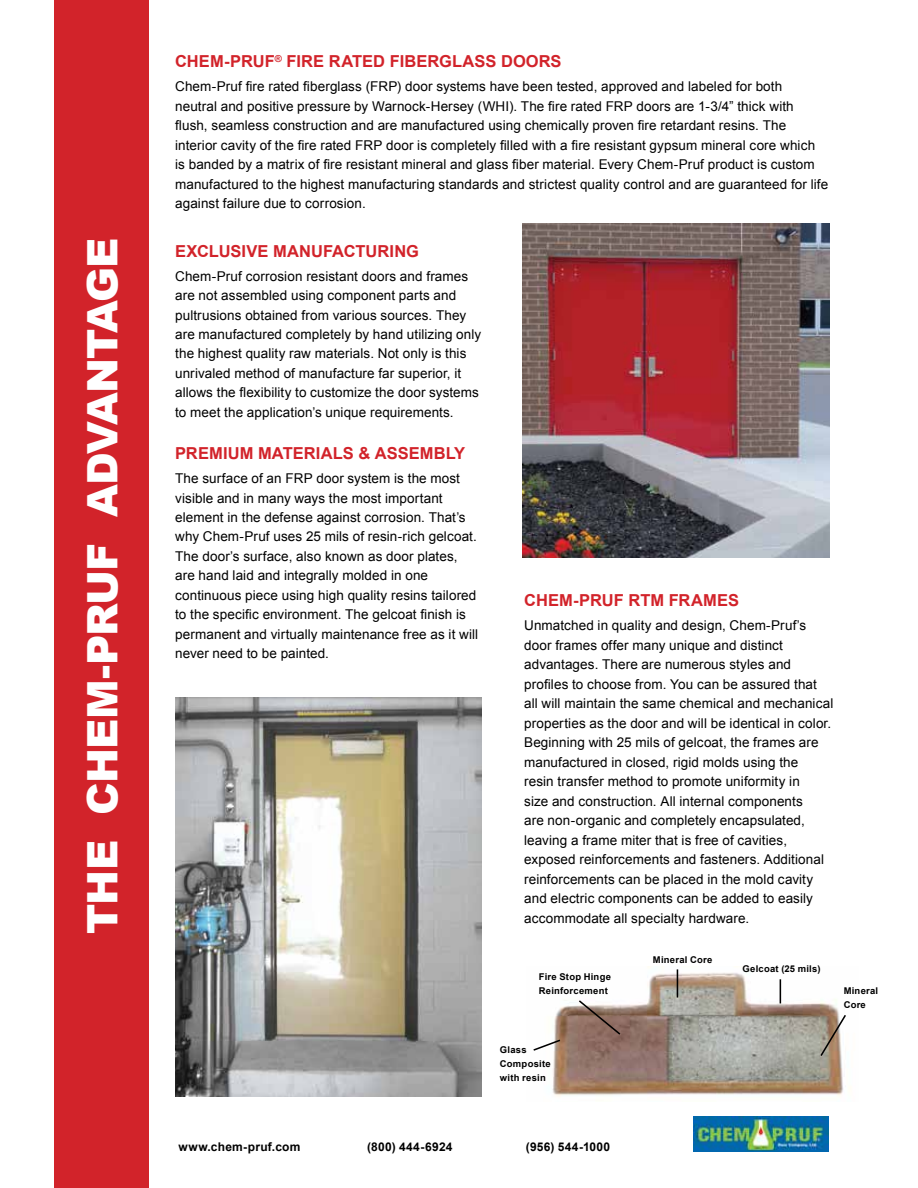
<style>
.page{position:relative;width:918px;height:1188px;background:#fff}
.page>*{position:absolute;margin:0;border:0;box-sizing:border-box;transform-origin:0 0}
.t1{font:900 42px "Arial";letter-spacing:-.025em;color:#fff}
.t2{font:700 16.5px "Arial";color:#d2232a}
.t3{font:13.5px/19.5px "Arial";letter-spacing:.005em;color:#000}
.t4{font:700 12px "Arial";letter-spacing:.025em;color:#000}
.t5{font:700 9.3px/14px "Arial";letter-spacing:.025em;color:#000}
</style>
<div class="page">
<div style="left:54px;top:0;width:95px;height:1188px;background:#d2232a"></div>
<img style="left:693px;top:1116px;width:136px;height:35px">
<img style="left:523px;top:224px;width:307px;height:334px">
<img style="left:175px;top:698px;width:307px;height:398px">
<img style="left:552px;top:966px;width:298px;height:131px">
<svg style="left:533px;top:1038px;width:29px;height:14px"></svg>
<svg style="left:577px;top:999px;width:45px;height:37px"></svg>
<svg style="left:819px;top:1013px;width:28px;height:45px"></svg>
<svg style="left:677px;top:969px;width:1px;height:29px"></svg>
<svg style="left:780px;top:979px;width:1px;height:24px"></svg>
<h1 class="t1" style="left:72px;top:934px;width:697px;rotate:-90deg">THE CHEM-PRUF ADVANTAGE</h1>
<p class="t2" style="left:175px;top:50px;width:388px">CHEM-PRUF<sup>®</sup> FIRE RATED FIBERGLASS DOORS</p>
<p class="t3" style="left:175px;top:77px;width:655px">Chem-Pruf fire rated fiberglass (FRP) door systems have been tested, approved and labeled for both<br>neutral and positive pressure by Warnock-Hersey (WHI). The fire rated FRP doors are 1-3/4” thick with flush, seamless construction and are manufactured using chemically proven fire retardant resins. The interior cavity of the fire rated FRP door is completely filled with a fire resistant gypsum mineral core which is banded by a matrix of fire resistant mineral and glass fiber material. Every Chem-Pruf product is custom manufactured to the highest manufacturing standards and strictest quality control and are guaranteed for life against failure due to corrosion.</p>
<p class="t2" style="left:175px;top:240px;width:245px">EXCLUSIVE MANUFACTURING</p>
<p class="t3" style="left:175px;top:266px;width:308px">Chem-Pruf corrosion resistant doors and frames are not assembled using component parts and pultrusions obtained from various sources. They are manufactured completely by hand utilizing only the highest quality raw materials. Not only is this unrivaled method of manufacture far superior, it allows the flexibility to customize the door systems to meet the application’s unique requirements.</p>
<p class="t2" style="left:175px;top:442px;width:291px">PREMIUM MATERIALS &amp; ASSEMBLY</p>
<p class="t3" style="left:175px;top:469px;width:305px">The surface of an FRP door system is the most visible and in many ways the most important element in the defense against corrosion. That’s why Chem-Pruf uses 25 mils of resin-rich gelcoat.<br>The door’s surface, also known as door plates, are hand laid and integrally molded in one continuous piece using high quality resins tailored to the specific environment. The gelcoat finish is permanent and virtually maintenance free as it will never need to be painted.</p>
<p class="t2" style="left:524px;top:590px;width:216px">CHEM-PRUF RTM FRAMES</p>
<p class="t3" style="left:524px;top:616px;width:311px">Unmatched in quality and design, Chem-Pruf’s door frames offer many unique and distinct advantages. There are numerous styles and profiles to choose from. You can be assured that all will maintain the same chemical and mechanical properties as the door and will be identical in color.<br>Beginning with 25 mils of gelcoat, the frames are manufactured in closed, rigid molds using the<br>resin transfer method to promote uniformity in<br>size and construction. All internal components<br>are non-organic and completely encapsulated, leaving a frame miter that is free of cavities, exposed reinforcements and fasteners. Additional reinforcements can be placed in the mold cavity and electric components can be added to easily accommodate all specialty hardware.</p>
<p class="t5" style="left:539px;top:970px;width:74px">Fire Stop Hinge<br>Reinforcement</p>
<p class="t5" style="left:653px;top:953px;width:61px">Mineral Core</p>
<p class="t5" style="left:743px;top:962px;width:79px">Gelcoat (25 mils)</p>
<p class="t5" style="left:844px;top:984px;width:36px">Mineral<br>Core</p>
<p class="t5" style="left:500px;top:1043px;width:52px">Glass<br>Composite with resin</p>
<p class="t4" style="left:179px;top:1139px;width:123px">www.chem-pruf.com</p>
<p class="t4" style="left:367px;top:1139px;width:87px">(800) 444-6924</p>
<p class="t4" style="left:526px;top:1139px;width:86px">(956) 544-1000</p>
</div>
